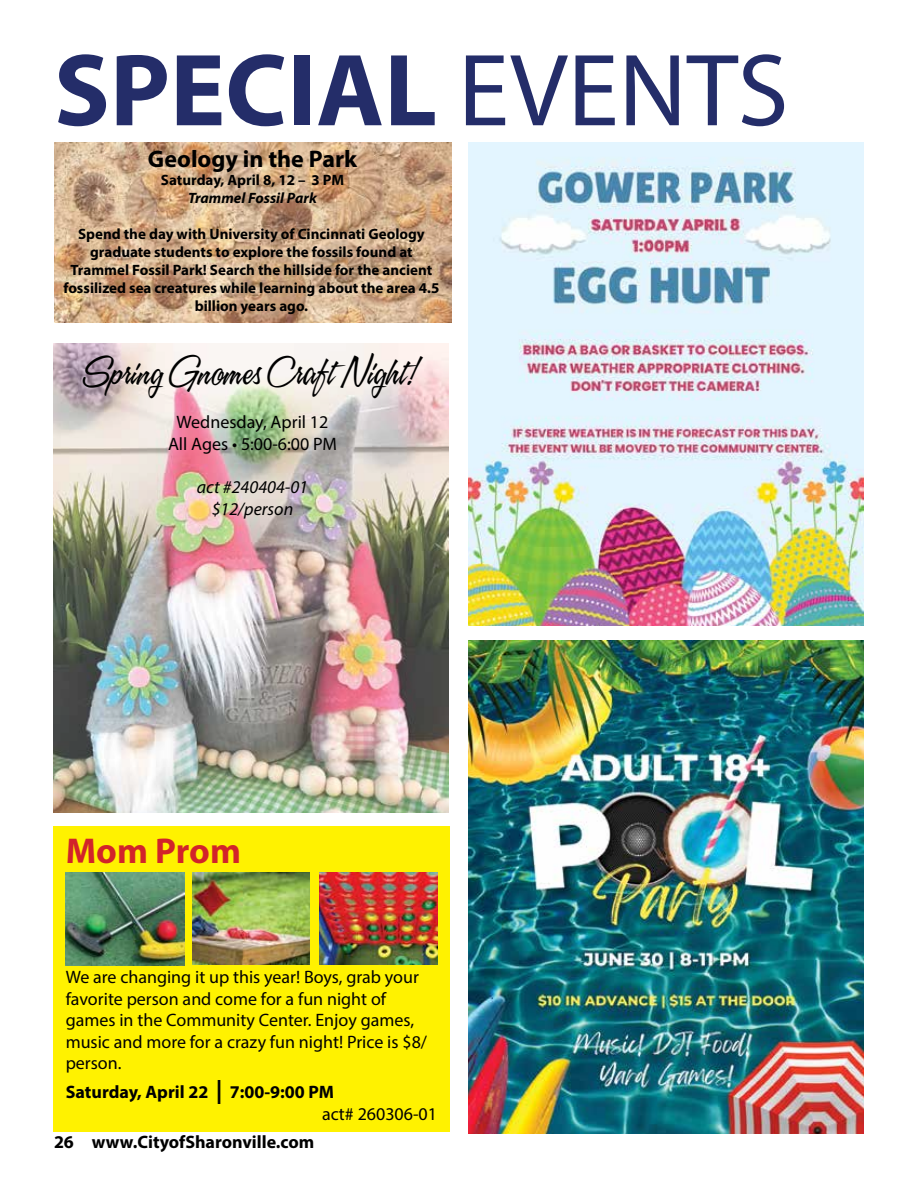
<style>
.page{position:relative;width:918px;height:1188px;background:#fff}
.page>*{position:absolute;margin:0;border:0;box-sizing:border-box;transform-origin:0 0}
.t1{font:700 103.5px "Myriad Pro";color:#242d69}
.t2{font:36px "A&S Speedway";color:#000}
.t3{font:700 36px "Myriad Pro";color:#d2232a}
.t4{font:700 24px "Myriad Pro";color:#000}
.t5{font:18px/21.6px "Myriad Pro";color:#000}
.t6{font:700 18px/21.6px "Myriad Pro";color:#000}
.t7{font:italic 18px/21.6px "Myriad Pro";color:#000;text-align:center}
.t8{font:700 15px/18px "Myriad Pro";color:#000;text-align:center}
.t9{font:italic 700 15px "Myriad Pro";color:#000}
.s1{font-weight:400}
.s2{font-size:24px}
</style>
<div class="page">
<div style="left:53px;top:826px;width:396px;height:306px;background:#fff200"></div>
<img style="left:53px;top:344px;width:396px;height:468px">
<img style="left:193px;top:873px;width:117px;height:92px">
<img style="left:320px;top:873px;width:117px;height:92px">
<img style="left:66px;top:873px;width:118px;height:92px">
<img style="left:468px;top:142px;width:396px;height:484px">
<img style="left:54px;top:142px;width:397px;height:180px">
<img style="left:468px;top:640px;width:396px;height:494px">
<h1 class="t1" style="left:54px;top:23px;width:736px">SPECIAL <span class="s1">EVENTS</span></h1>
<h3 class="t4" style="left:148px;top:144px;width:211px">Geology in the Park</h3>
<p class="t8" style="left:161px;top:171px;width:185px">Saturday, April 8, 12 – 3 PM</p>
<p class="t9" style="left:188px;top:189px;width:131px">Trammel Fossil Park</p>
<p class="t8" style="left:63px;top:224px;width:378px">Spend the day with University of Cincinnati Geology graduate students to explore the fossils found at Trammel Fossil Park! Search the hillside for the ancient fossilized sea creatures while learning about the area 4.5 billion years ago.</p>
<h2 class="t2" style="left:82px;top:352px;width:340px">Spring Gnomes Craft Night!</h2>
<p class="t5" style="left:168px;top:411px;width:171px;text-align:center">Wednesday, April 12<br>All Ages • 5:00-6:00 PM</p>
<p class="t7" style="left:197px;top:476px;width:113px">act #240404-01 $12/person</p>
<h2 class="t3" style="left:66px;top:828px;width:177px">Mom Prom</h2>
<p class="t5" style="left:66px;top:966px;width:363px">We are changing it up this year! Boys, grab your favorite person and come for a fun night of games in the Community Center. Enjoy games, music and more for a crazy fun night! Price is $8/ person.</p>
<p class="t6" style="left:322px;top:1081px;width:117px;text-indent:-256px">Saturday, April 22 <span class="s2">|</span> 7:00-9:00 PM<br><span class="s1">act# 260306-01</span></p>
<p class="t6" style="left:54px;top:1130px;width:262px">26 www.CityofSharonville.com</p>
</div>
